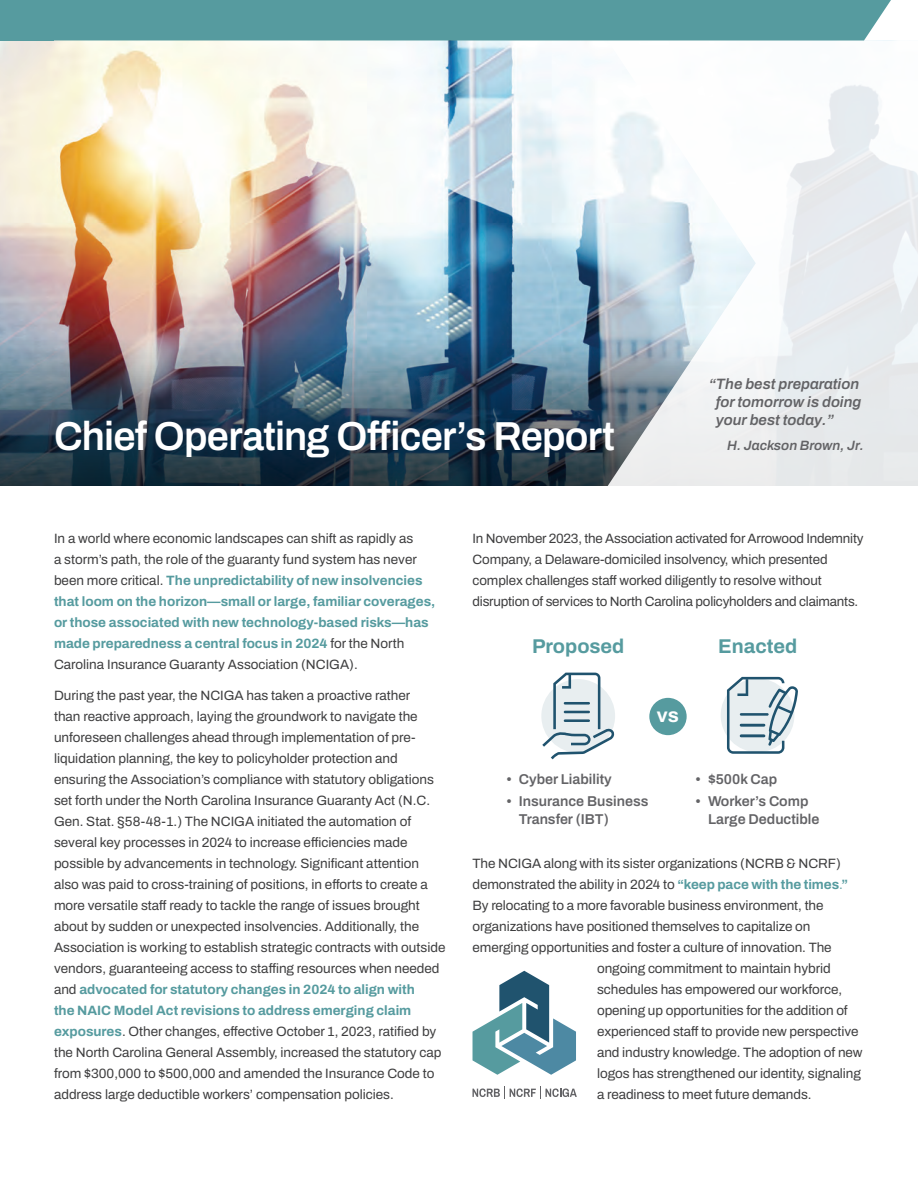
<style>
.page{position:relative;width:918px;height:1188px;background:#fff}
.page>*{position:absolute;margin:0;border:0;box-sizing:border-box;transform-origin:0 0}
.t1{font:600 40.5px "Archivo";letter-spacing:-.02em;color:#fff}
.t2{font:700 19.95px "Archivo";color:#569b9f}
.t3{font:700 19.95px "Archivo";color:#fff}
.t4{font:italic 600 15px/18px "Archivo";color:#636366}
.t5{font:600 14.25px/18.5px "Archivo";color:#636366}
.t6{font:13.5px/21px "Archivo";color:#3e3e3f}
.t7{font:italic 600 13.5px "Archivo";color:#636366}
.s1{font-weight:700;color:#569b9f}
.s2{color:#69a3a7}
</style>
<div class="page">
<img style="left:0;top:40px;width:607px;height:298px">
<img style="left:0;top:338px;width:607px;height:148px">
<svg style="left:607px;top:40px;width:311px;height:446px;fill:#eceff2"></svg>
<svg style="left:473px;top:971px;width:103px;height:104px"></svg>
<svg style="left:472px;top:1087px;width:105px;height:12px"></svg>
<div style="left:649px;top:698px;width:38px;height:37px;background:#569b9f;border-radius:50%"></div>
<svg style="left:542px;top:673px;width:73px;height:86px"></svg>
<div style="left:721px;top:678px;width:73px;height:74px;background:#e8eef0;border-radius:50%"></div>
<svg style="left:727px;top:677px;width:71px;height:77px"></svg>
<div style="left:0;top:0;width:891px;height:40px;background:#569b9f"></div>
<h1 class="t1" style="left:54px;top:406px;width:562px">Chief Operating Officer’s Report</h1>
<p class="t4" style="left:716px;top:375px;width:147px;text-indent:-7px">“The best preparation for tomorrow is doing your best today.”</p>
<p class="t7" style="left:727px;top:435px;width:138px">H. Jackson Brown, Jr.</p>
<p class="t6" style="left:54px;top:527px;width:383px">In a world where economic landscapes can shift as rapidly as<br>a storm’s path, the role of the guaranty fund system has never been more critical. <span class="s1">The unpredictability of new insolvencies that loom on the horizon—small or large, familiar coverages, or those associated with new technology-based risks—has made preparedness a central focus in 2024</span> for the North Carolina Insurance Guaranty Association (NCIGA).</p>
<p class="t6" style="left:54px;top:685px;width:393px">During the past year, the NCIGA has taken a proactive rather<br>than reactive approach, laying the groundwork to navigate the unforeseen challenges ahead through implementation of pre&shy;liquidation planning, the key to policyholder protection and ensuring the Association’s compliance with statutory obligations set forth under the North Carolina Insurance Guaranty Act (N.C.<br>Gen. Stat. §58-48-1.) The NCIGA initiated the automation of several key processes in 2024 to increase efficiencies made possible by advancements in technology. Significant attention also was paid to cross-training of positions, in efforts to create a more versatile staff ready to tackle the range of issues brought about by sudden or unexpected insolvencies. Additionally, the Association is working to establish strategic contracts with outside vendors, guaranteeing access to staffing resources when needed and <span class="s1">advocated for statutory changes in 2024 to align with<br>the NAIC Model Act revisions to address emerging claim exposures</span>. Other changes, effective October 1, 2023, ratified by the North Carolina General Assembly, increased the statutory cap from $300,000 to $500,000 and amended the Insurance Code to address large deductible workers’ compensation policies.</p>
<p class="t6" style="left:472px;top:527px;width:393px">In November 2023, the Association activated for Arrowood Indemnity Company, a Delaware-domiciled insolvency, which presented complex challenges staff worked diligently to resolve without disruption of services to North Carolina policyholders and claimants.</p>
<h2 class="t2" style="left:532px;top:632px;width:94px">Proposed</h2>
<h2 class="t2" style="left:718px;top:632px;width:81px">Enacted</h2>
<h2 class="t3" style="left:657px;top:700px;width:24px">vs</h2>
<p class="t5" style="left:506px;top:770px;width:107px">• Cyber Liability</p>
<p class="t5" style="left:519px;top:792px;width:131px;text-indent:-13px">• Insurance Business<br>Transfer (IBT)</p>
<p class="t5" style="left:695px;top:770px;width:83px">• $500k Cap</p>
<p class="t5" style="left:708px;top:792px;width:113px;text-indent:-13px">• Worker’s Comp<br>Large Deductible</p>
<p class="t6" style="left:473px;top:853px;width:370px">The NCIGA along with its sister organizations (NCRB &amp; NCRF)</p>
<p class="t6" style="left:473px;top:874px;width:377px">demonstrated the ability in 2024 to <span class="s1">“keep pace with the times</span><span class="s2">.</span><span class="s1">”</span></p>
<p class="t6" style="left:473px;top:895px;width:353px">By relocating to a more favorable business environment, the</p>
<p class="t6" style="left:473px;top:916px;width:339px">organizations have positioned themselves to capitalize on</p>
<p class="t6" style="left:473px;top:937px;width:361px">emerging opportunities and foster a culture of innovation. The</p>
<p class="t6" style="left:597px;top:958px;width:235px">ongoing commitment to maintain hybrid</p>
<p class="t6" style="left:597px;top:979px;width:247px">schedules has empowered our workforce,</p>
<p class="t6" style="left:597px;top:1000px;width:252px">opening up opportunities for the addition of</p>
<p class="t6" style="left:597px;top:1021px;width:263px">experienced staff to provide new perspective</p>
<p class="t6" style="left:597px;top:1042px;width:267px">and industry knowledge. The adoption of new</p>
<p class="t6" style="left:597px;top:1063px;width:265px">logos has strengthened our identity, signaling</p>
<p class="t6" style="left:597px;top:1084px;width:216px">a readiness to meet future demands.</p>
</div>
